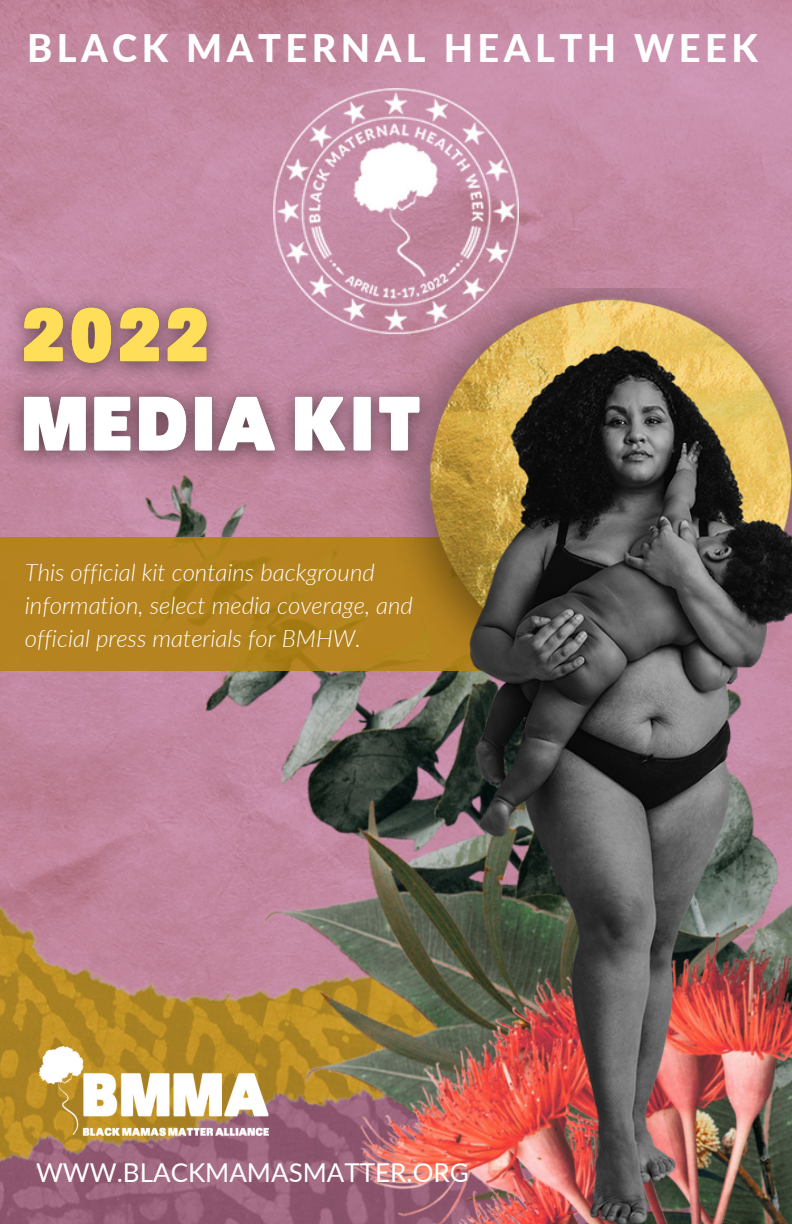
<style>
.page{position:relative;width:792px;height:1224px;background:#fff}
.page>*{position:absolute;margin:0;border:0;box-sizing:border-box;transform-origin:0 0}
.t1{font:800 38px "Lato";letter-spacing:.12em;color:#fff}
.t2{font:26px "Lato";color:#fff}
.t3{font:italic 300 24px/33px "Lato";color:#fff}
</style>
<div class="page">
<img style="left:0;top:0;width:792px;height:79px">
<img style="left:0;top:79px;width:792px;height:1145px">
<div style="left:0;top:538px;width:535px;height:133px;background:#b5831f"></div>
<img style="left:101px;top:777px;width:168px;height:447px">
<img style="left:269px;top:288px;width:523px;height:936px">
<img style="left:39px;top:1047px;width:230px;height:88px">
<img style="left:0;top:260px;width:455px;height:239px">
<img style="left:274px;top:89px;width:244px;height:244px">
<p class="t1" style="left:27px;top:24px;width:732px">BLACK MATERNAL HEALTH WEEK</p>
<p class="t3" style="left:25px;top:555px;width:390px">This official kit contains background information, select media coverage, and official press materials for BMHW.</p>
<p class="t2" style="left:36px;top:1156px;width:434px">WWW.BLACKMAMASMATTER.ORG</p>
</div>
